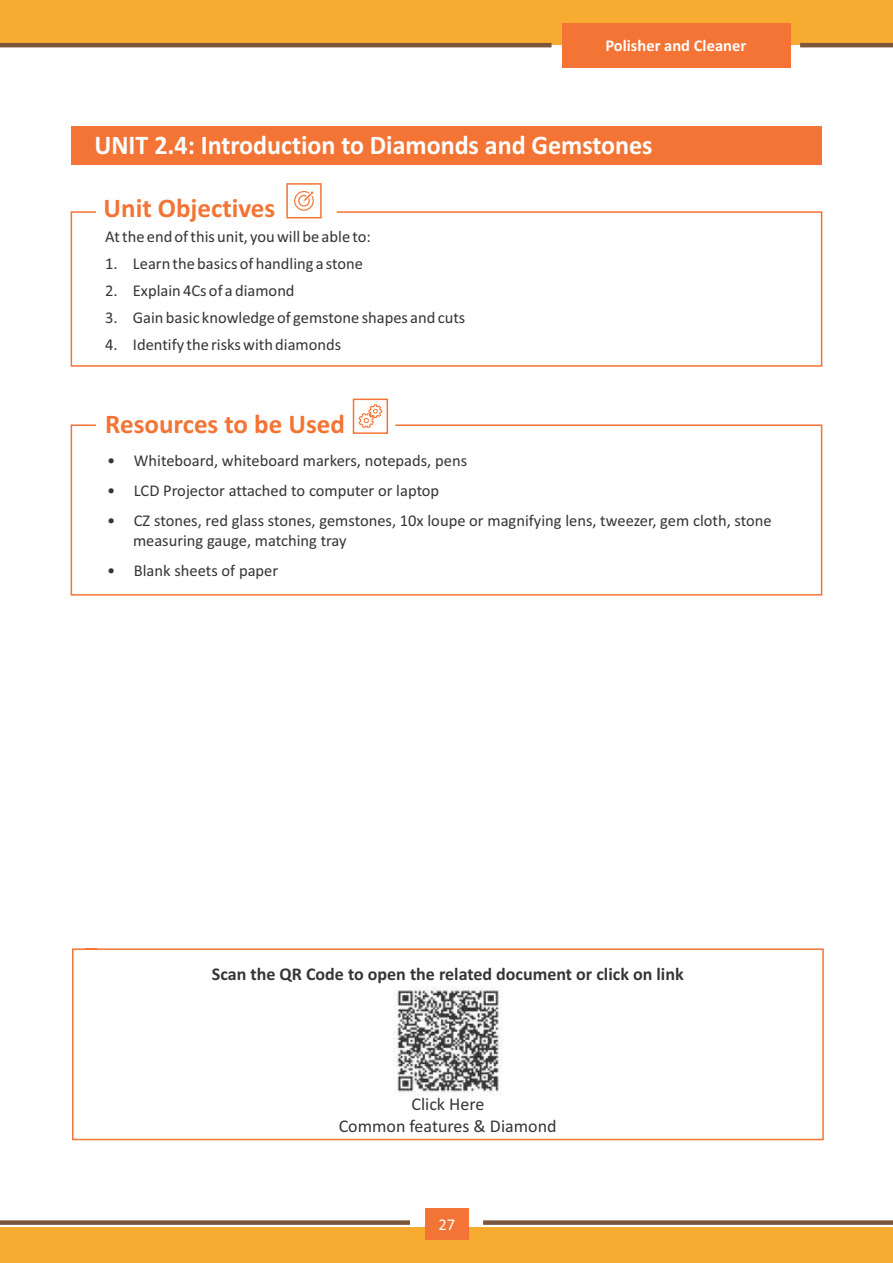
<style>
.page{position:relative;width:893px;height:1263px;background:#fff}
.page>*{position:absolute;margin:0;border:0;box-sizing:border-box;transform-origin:0 0}
.t1{font:700 27px "Calibri";color:#fff;scale:.96 1}
.t2{font:700 27px "Calibri";color:#f37435}
.t3{font:700 18px "Calibri";color:#373435}
.t4{font:18px "Calibri";color:#373435}
.t5{font:16.5px/20.1px "Calibri";color:#373435}
.t6{font:700 16.5px "Calibri";color:#fefefe}
.t7{font:16.5px "Calibri";color:#fefefe}
</style>
<div class="page">
<div style="left:71px;top:126px;width:751px;height:38px;background:#f37435"></div>
<div style="left:286px;top:183px;width:36px;height:35px;border:1px solid #f37435"></div>
<svg style="left:294px;top:191px;width:20px;height:20px"></svg>
<svg style="left:70px;top:211px;width:753px;height:156px"></svg>
<svg style="left:70px;top:424px;width:753px;height:172px"></svg>
<svg style="left:358px;top:404px;width:24px;height:27px"></svg>
<div style="left:353px;top:399px;width:35px;height:35px;border:1px solid #f37435"></div>
<div style="left:0;top:1227px;width:893px;height:36px;background:#f7ac31"></div>
<div style="left:0;top:0;width:893px;height:45px;background:#f7ac31"></div>
<hr style="left:800px;top:43px;width:93px;height:4px;background:#7a563a">
<hr style="left:0;top:43px;width:551px;height:4px;background:#7a563a">
<div style="left:0;top:1220px;width:410px;height:5px;background:#7a563a"></div>
<div style="left:425px;top:1209px;width:43px;height:31px;background:#f37435"></div>
<div style="left:483px;top:1220px;width:410px;height:5px;background:#7a563a"></div>
<div style="left:562px;top:23px;width:228px;height:44px;background:#f37435"></div>
<svg style="left:72px;top:948px;width:752px;height:193px"></svg>
<img style="left:394px;top:987px;width:108px;height:108px">
<p class="t6" style="left:605px;top:38px;width:142px">Polisher and Cleaner</p>
<h1 class="t1" style="left:95px;top:133px;width:583px">UNIT 2.4: Introduction to Diamonds and Gemstones</h1>
<h1 class="t2" style="left:104px;top:197px;width:173px">Unit Objectives</h1>
<p class="t5" style="left:105px;top:227px;width:267px">At the end of this unit, you will be able to:</p>
<p class="t5" style="left:105px;top:255px;width:259px">1. Learn the basics of handling a stone</p>
<p class="t5" style="left:105px;top:282px;width:191px">2. Explain 4Cs of a diamond</p>
<p class="t5" style="left:105px;top:309px;width:362px">3. Gain basic knowledge of gemstone shapes and cuts</p>
<p class="t5" style="left:105px;top:336px;width:237px">4. Identify the risks with diamonds</p>
<h1 class="t2" style="left:105px;top:413px;width:241px">Resources to be Used</h1>
<p class="t5" style="left:107px;top:451px;width:361px">• Whiteboard, whiteboard markers, notepads, pens</p>
<p class="t5" style="left:107px;top:482px;width:334px">• LCD Projector attached to computer or laptop</p>
<p class="t5" style="left:133px;top:512px;width:640px;text-indent:-26px">• CZ stones, red glass stones, gemstones, 10x loupe or magnifying lens, tweezer, gem cloth, stone measuring gauge, matching tray</p>
<p class="t5" style="left:107px;top:562px;width:173px">• Blank sheets of paper</p>
<p class="t3" style="left:212px;top:967px;width:473px">Scan the QR Code to open the related document or click on link</p>
<p class="t4" style="left:411px;top:1097px;width:74px">Click Here</p>
<p class="t4" style="left:339px;top:1118px;width:219px">Common features &amp; Diamond</p>
<p class="t7" style="left:439px;top:1217px;width:18px">27</p>
</div>
